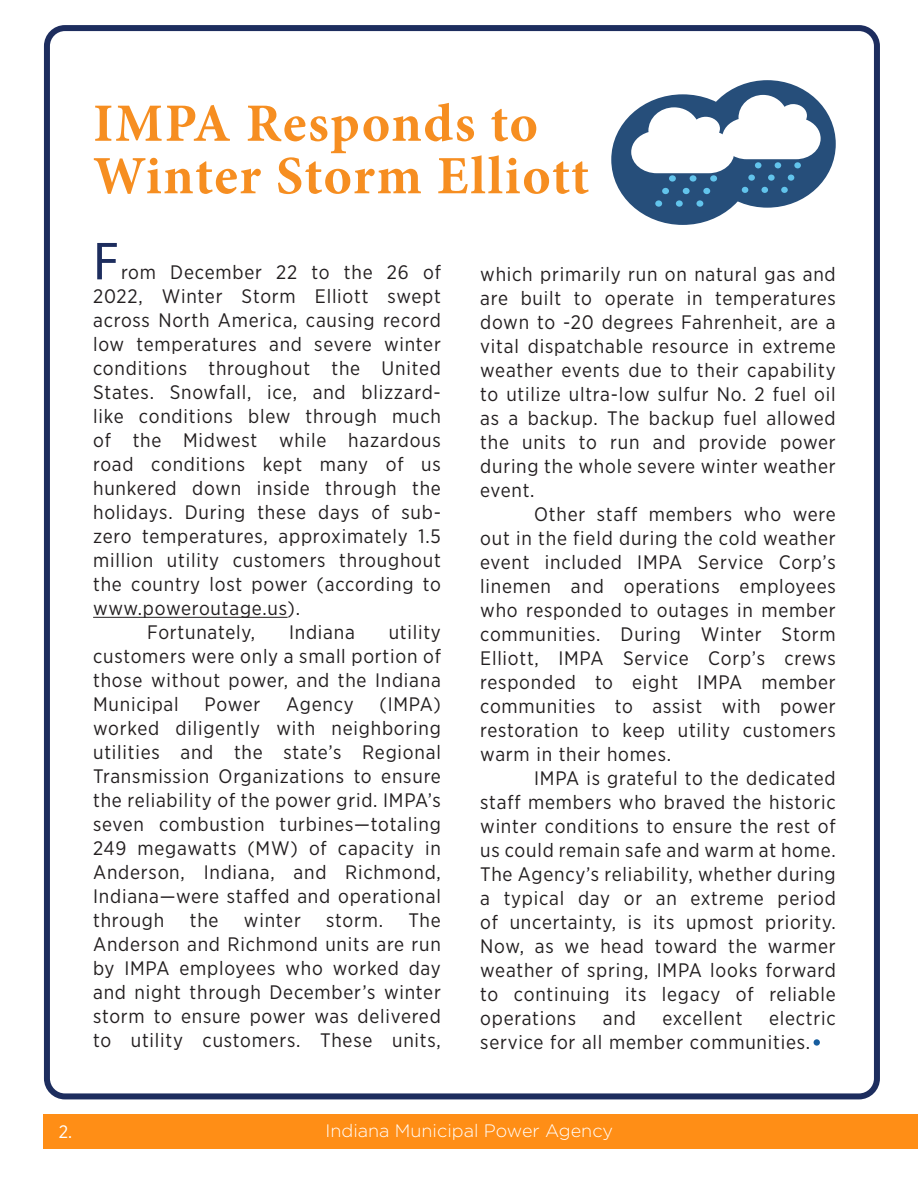
<style>
.page{position:relative;width:918px;height:1188px;background:#fff}
.page>*{position:absolute;margin:0;border:0;box-sizing:border-box;transform-origin:0 0}
.t1{font:700 54px "Minion Pro";letter-spacing:.025em;color:#f68e21}
.t2{font:54px "Myriad Pro";color:#1d2d5e}
.t3{font:19.5px/24px "Gotham Narrow";letter-spacing:.04em;color:#231f20;text-align:justify}
.t4{font:300 18px "Gotham";color:#fff}
.t5{font:18px "Gotham Narrow";color:#fff}
</style>
<div class="page">
<div style="left:44px;top:25px;width:836px;height:1074px;border:6px solid #1d2d5e;border-radius:18px"></div>
<div style="left:43px;top:1115px;width:875px;height:34px;background:#ff8e16"></div>
<hr style="left:93px;top:617px;width:195px;height:1px;background:#231f20">
<div style="left:814px;top:1039px;width:6px;height:7px;background:#175d9e;border-radius:50%"></div>
<div style="left:699px;top:80px;width:137px;height:128px;background:#264e7a;border-radius:50%"></div>
<div style="left:611px;top:94px;width:143px;height:131px;background:#264e7a;border-radius:50%"></div>
<div style="left:662px;top:188px;width:7px;height:6px;background:#62c4ec;border-radius:50%"></div>
<div style="left:683px;top:188px;width:7px;height:6px;background:#62c4ec;border-radius:50%"></div>
<div style="left:703px;top:188px;width:7px;height:6px;background:#62c4ec;border-radius:50%"></div>
<div style="left:655px;top:200px;width:7px;height:7px;background:#62c4ec;border-radius:50%"></div>
<div style="left:676px;top:200px;width:7px;height:7px;background:#62c4ec;border-radius:50%"></div>
<div style="left:696px;top:200px;width:7px;height:7px;background:#62c4ec;border-radius:50%"></div>
<svg style="left:742px;top:187px;width:6px;height:6px"></svg>
<div style="left:761px;top:187px;width:7px;height:6px;background:#62c4ec;border-radius:50%"></div>
<div style="left:781px;top:187px;width:7px;height:6px;background:#62c4ec;border-radius:50%"></div>
<svg style="left:631px;top:95px;width:190px;height:86px"></svg>
<p class="t1" style="left:93px;top:85px;width:446px">IMPA Responds to</p>
<p class="t1" style="left:93px;top:138px;width:498px">Winter Storm Elliott</p>
<p class="t2" style="left:93px;top:228px;width:28px">F</p>
<p class="t3" style="left:93px;top:260px;width:349px;text-indent:28px">rom December 22 to the 26 of 2022, Winter Storm Elliott swept across North America, causing record low temperatures and severe winter conditions throughout the United States. Snowfall, ice, and blizzard&shy;like conditions blew through much of the Midwest while hazardous road conditions kept many of us hunkered down inside through the holidays. During these days of sub&shy;zero temperatures, approximately 1.5 million utility customers throughout the country lost power (according to www.poweroutage.us).</p>
<p class="t3" style="left:147px;top:620px;width:110px">Fortunately,</p>
<p class="t3" style="left:289px;top:620px;width:67px">Indiana</p>
<p class="t3" style="left:93px;top:620px;width:349px;text-indent:296px">utility customers were only a small portion of those without power, and the Indiana Municipal</p>
<p class="t3" style="left:93px;top:692px;width:349px;text-indent:286px">(IMPA) worked diligently with neighboring utilities and the state’s Regional Transmission Organizations to ensure the reliability of the power grid. IMPA’s seven combustion turbines—totaling 249 megawatts (MW) of capacity in Anderson, Indiana, and Richmond, Indiana—were staffed and operational through</p>
<p class="t3" style="left:205px;top:692px;width:57px">Power</p>
<p class="t3" style="left:286px;top:692px;width:69px">Agency</p>
<p class="t3" style="left:93px;top:908px;width:349px;text-indent:315px">The Anderson and Richmond units are run by IMPA employees who worked day and night through December’s winter storm to ensure power was delivered to utility customers. These units,</p>
<p class="t3" style="left:190px;top:908px;width:30px">the</p>
<p class="t3" style="left:244px;top:908px;width:58px">winter</p>
<p class="t3" style="left:326px;top:908px;width:58px">storm.</p>
<p class="t3" style="left:480px;top:262px;width:357px">which primarily run on natural gas and are built to operate in temperatures down to -20 degrees Fahrenheit, are a vital dispatchable resource in extreme weather events due to their capability to utilize ultra-low sulfur No. 2 fuel oil as a backup. The backup fuel allowed the units to run and provide power during the whole severe winter weather event.</p>
<p class="t3" style="left:480px;top:502px;width:357px;text-indent:54px">Other staff members who were out in the field during the cold weather event included IMPA Service Corp’s linemen and operations employees who responded to outages in member communities. During Winter Storm Elliott, IMPA Service Corp’s crews responded to eight IMPA member communities to assist with power restoration to keep utility customers warm in their homes.</p>
<p class="t3" style="left:480px;top:766px;width:357px;text-indent:54px">IMPA is grateful to the dedicated staff members who braved the historic winter conditions to ensure the rest of us could remain safe and warm at home.<br>The Agency’s reliability, whether during a typical day or an extreme period of uncertainty, is its upmost priority.<br>Now, as we head toward the warmer weather of spring, IMPA looks forward to continuing its legacy of reliable operations</p>
<p class="t3" style="left:480px;top:1006px;width:357px;text-indent:289px">electric service for all member communities.</p>
<p class="t3" style="left:603px;top:1006px;width:34px">and</p>
<p class="t3" style="left:662px;top:1006px;width:82px">excellent</p>
<p class="t5" style="left:59px;top:1120px;width:15px">2.</p>
<p class="t4" style="left:326px;top:1119px;width:289px">Indiana Municipal Power Agency</p>
</div>
